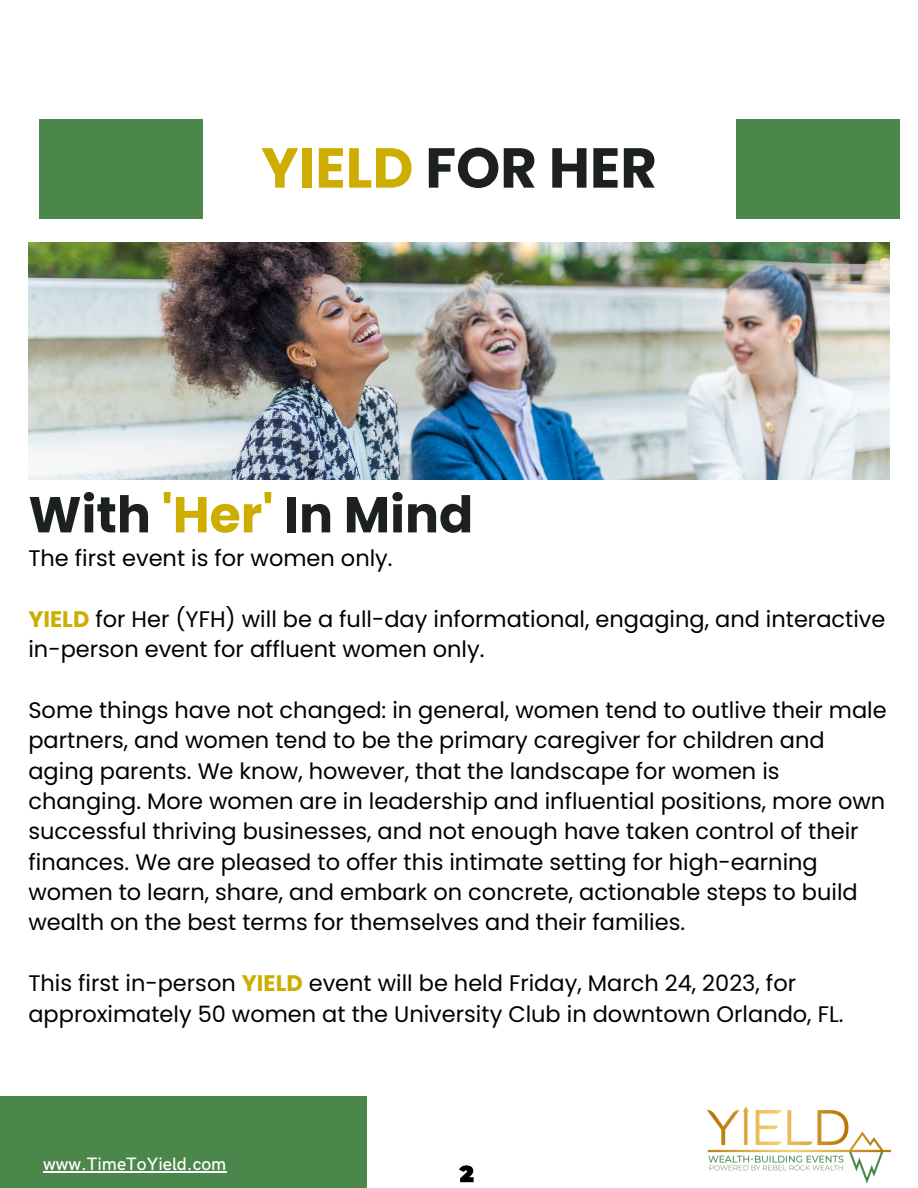
<style>
.page{position:relative;width:918px;height:1188px;background:#fff}
.page>*{position:absolute;margin:0;border:0;box-sizing:border-box;transform-origin:0 0}
.t1{font:700 56.25px "Poppins";color:#1c2120}
.t2{font:700 50.4px "Poppins";color:#1c2120}
.t3{font:22.5px/30.3px "Poppins";color:#000}
.t4{font:500 18px "HK Grotesk";color:#fff}
.s1{color:#ccad00}
.s2{font-weight:700;color:#ccad00}
</style>
<div class="page">
<div style="left:39px;top:119px;width:164px;height:100px;background:#4b864b"></div>
<div style="left:736px;top:119px;width:164px;height:100px;background:#4b864b"></div>
<img style="left:28px;top:243px;width:861px;height:237px">
<div style="left:0;top:1096px;width:367px;height:92px;background:#4b864b"></div>
<img style="left:707px;top:1106px;width:184px;height:78px">
<hr style="left:43px;top:1171px;width:183px;height:1px;background:#fff">
<svg style="left:459px;top:1165px;width:15px;height:17px"></svg>
<h1 class="t1" style="left:261px;top:129px;width:397px"><span class="s1">YIELD</span> FOR HER</h1>
<h2 class="t2" style="left:28px;top:479px;width:446px">With <span class="s1">'Her'</span> In Mind</h2>
<p class="t3" style="left:28px;top:543px;width:366px">The first event is for women only.</p>
<p class="t3" style="left:28px;top:604px;width:859px"><span class="s2">YIELD</span> for Her (YFH) will be a full-day informational, engaging, and interactive in-person event for affluent women only.</p>
<p class="t3" style="left:28px;top:695px;width:860px">Some things have not changed: in general, women tend to outlive their male partners, and women tend to be the primary caregiver for children and aging parents. We know, however, that the landscape for women is changing. More women are in leadership and influential positions, more own successful thriving businesses, and not enough have taken control of their finances. We are pleased to offer this intimate setting for high-earning women to learn, share, and embark on concrete, actionable steps to build wealth on the best terms for themselves and their families.</p>
<p class="t3" style="left:28px;top:968px;width:817px">This first in-person <span class="s2">YIELD</span> event will be held Friday, March 24, 2023, for approximately 50 women at the University Club in downtown Orlando, FL.</p>
<p class="t4" style="left:43px;top:1154px;width:185px">www.TimeToYield.com</p>
</div>
